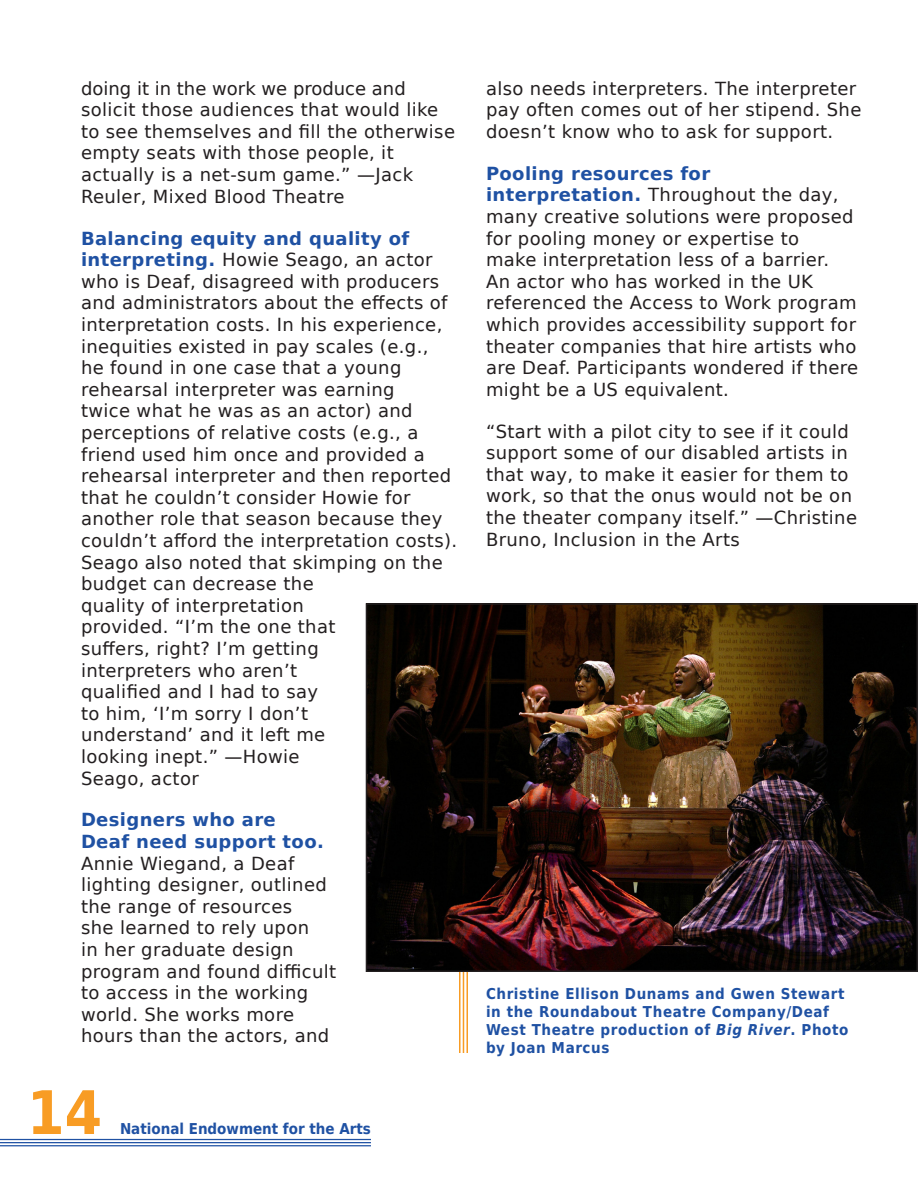
<style>
.page{position:relative;width:918px;height:1188px;background:#fff}
.page>*{position:absolute;margin:0;border:0;box-sizing:border-box;transform-origin:0 0}
.t1{font:700 60px "DejaVu Sans Condensed";color:#f89c24}
.t2{font:18px/21.6px "DejaVu Sans";letter-spacing:.02em;color:#231f20}
.t3{font:700 15px/18px "DejaVu Sans Condensed";letter-spacing:.04em;color:#1f51a3}
.t4{font:700 15px "DejaVu Sans Condensed";color:#1f51a3}
.s1{font-weight:700;color:#1f51a3}
.s2{font-style:italic}
</style>
<div class="page">
<hr style="left:0;top:1139px;width:371px;height:1px;background:#1f51a3">
<hr style="left:0;top:1142px;width:371px;height:1px;background:#1f51a3">
<hr style="left:0;top:1145px;width:371px;height:1px;background:#1f51a3">
<hr style="left:466px;top:960px;width:2px;height:93px;background:#f89c24">
<hr style="left:463px;top:960px;width:1px;height:93px;background:#f89c24">
<hr style="left:459px;top:960px;width:2px;height:93px;background:#f89c24">
<img style="left:369px;top:606px;width:546px;height:363px">
<div style="left:366px;top:603px;width:552px;height:369px;border:2px solid #231f20"></div>
<p class="t2" style="left:81px;top:77px;width:376px">doing it in the work we produce and solicit those audiences that would like to see themselves and fill the otherwise empty seats with those people, it actually is a net-sum game.” —Jack Reuler, Mixed Blood Theatre</p>
<p class="t2" style="left:81px;top:227px;width:378px"><span class="s1">Balancing equity and quality of interpreting.</span> Howie Seago, an actor who is Deaf, disagreed with producers and administrators about the effects of interpretation costs. In his experience, inequities existed in pay scales (e.g.,<br>he found in one case that a young rehearsal interpreter was earning<br>twice what he was as an actor) and perceptions of relative costs (e.g., a friend used him once and provided a rehearsal interpreter and then reported that he couldn’t consider Howie for another role that season because they couldn’t afford the interpretation costs).<br>Seago also noted that skimping on the budget can decrease the<br>quality of interpretation<br>provided. “I’m the one that<br>suffers, right? I’m getting<br>interpreters who aren’t<br>qualified and I had to say<br>to him, ‘I’m sorry I don’t<br>understand’ and it left me<br>looking inept.” —Howie<br>Seago, actor</p>
<p class="t2" style="left:81px;top:809px;width:257px"><span class="s1">Designers who are<br>Deaf need support too.<br></span>Annie Wiegand, a Deaf lighting designer, outlined the range of resources<br>she learned to rely upon<br>in her graduate design program and found difficult to access in the working world. She works more hours than the actors, and</p>
<h1 class="t1" style="left:27px;top:1064px;width:77px">14</h1>
<p class="t4" style="left:120px;top:1116px;width:252px">National Endowment for the Arts</p>
<p class="t2" style="left:486px;top:77px;width:377px">also needs interpreters. The interpreter pay often comes out of her stipend. She doesn’t know who to ask for support.</p>
<p class="t2" style="left:486px;top:162px;width:374px"><span class="s1">Pooling resources for interpretation.</span> Throughout the day, many creative solutions were proposed for pooling money or expertise to<br>make interpretation less of a barrier.<br>An actor who has worked in the UK referenced the Access to Work program which provides accessibility support for theater companies that hire artists who are Deaf. Participants wondered if there might be a US equivalent.</p>
<p class="t2" style="left:486px;top:420px;width:373px">“Start with a pilot city to see if it could support some of our disabled artists in that way, to make it easier for them to work, so that the onus would not be on the theater company itself.” —Christine Bruno, Inclusion in the Arts</p>
<p class="t3" style="left:486px;top:984px;width:364px">Christine Ellison Dunams and Gwen Stewart in the Roundabout Theatre Company/Deaf West Theatre production of <span class="s2">Big River</span>. Photo by Joan Marcus</p>
</div>
